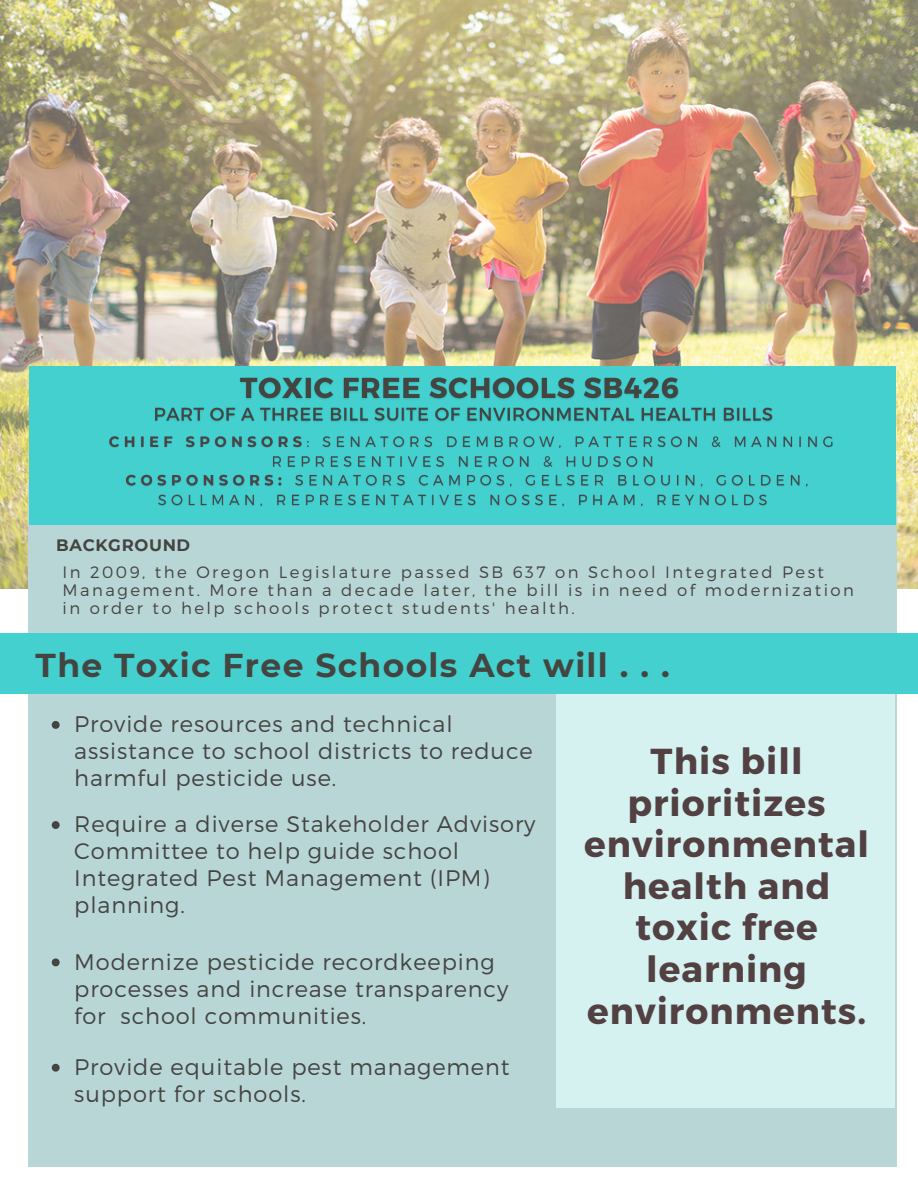
<style>
.page{position:relative;width:918px;height:1188px;background:#fff}
.page>*{position:absolute;margin:0;border:0;box-sizing:border-box;transform-origin:0 0}
.t1{font:700 36px/41.7px "Montserrat";letter-spacing:.03em;color:#524042;text-align:center}
.t2{font:700 33px "Montserrat";letter-spacing:.04em;color:#444440}
.t3{font:300 22.5px/27px "Montserrat";letter-spacing:.04em;color:#444440}
.t4{font:300 16.5px/18px "Montserrat";letter-spacing:.15em;color:#444440}
.t5{font:700 16.5px "Montserrat";letter-spacing:.04em;color:#444440}
</style>
<div class="page">
<img style="left:0;top:0;width:918px;height:588px">
<div style="left:29px;top:481px;width:868px;height:685px;background:#b9d6d6"></div>
<div style="left:557px;top:650px;width:338px;height:458px;background:#d5f1f0"></div>
<svg style="left:52px;top:721px;width:8px;height:8px"></svg>
<div style="left:0;top:634px;width:918px;height:60px;background:#45d0d0"></div>
<div style="left:29px;top:366px;width:867px;height:159px;background:#45d0d0"></div>
<img style="left:109px;top:436px;width:724px;height:71px">
<img style="left:155px;top:377px;width:618px;height:45px">
<svg style="left:52px;top:821px;width:8px;height:8px"></svg>
<svg style="left:52px;top:1064px;width:8px;height:8px"></svg>
<svg style="left:52px;top:958px;width:8px;height:8px"></svg>
<p class="t5" style="left:56px;top:535px;width:136px">BACKGROUND</p>
<p class="t4" style="left:63px;top:562px;width:793px">In 2009, the Oregon Legislature passed SB 637 on School Integrated Pest<br>Management. More than a decade later, the bill is in need of modernization in order to help schools protect students' health.</p>
<h2 class="t2" style="left:36px;top:645px;width:636px">The Toxic Free Schools Act will . . .</h2>
<p class="t3" style="left:74px;top:710px;width:460px">Provide resources and technical assistance to school districts to reduce harmful pesticide use.</p>
<p class="t3" style="left:74px;top:810px;width:463px">Require a diverse Stakeholder Advisory<br>Committee to help guide school<br>Integrated Pest Management (IPM) planning.</p>
<p class="t3" style="left:74px;top:947px;width:436px">Modernize pesticide recordkeeping processes and increase transparency for school communities.</p>
<p class="t3" style="left:74px;top:1052px;width:437px">Provide equitable pest management support for schools.</p>
<h1 class="t1" style="left:584px;top:739px;width:287px">This bill prioritizes environmental health and toxic free learning environments.</h1>
</div>
